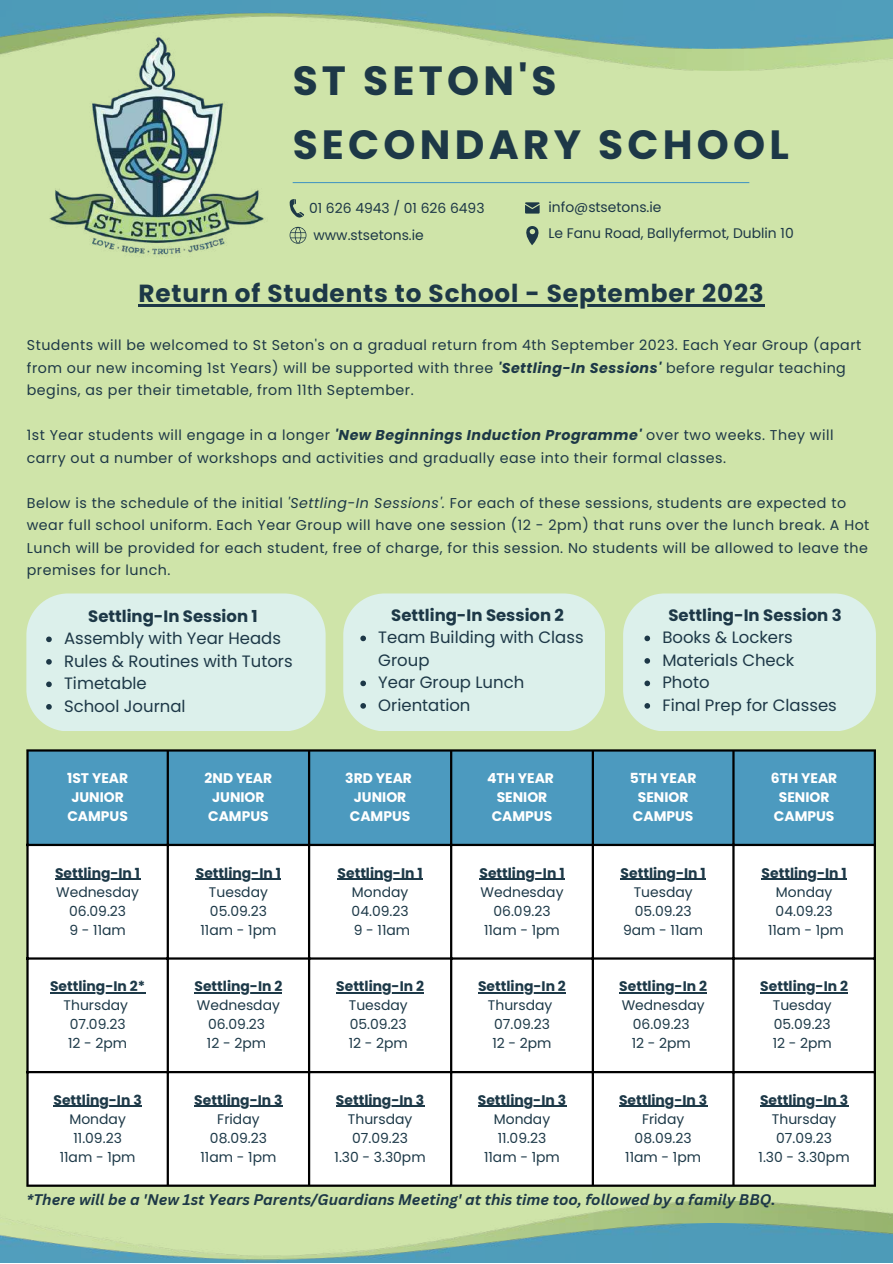
<style>
.page{position:relative;width:893px;height:1264px;background:#fff}
.page>*{position:absolute;margin:0;border:0;box-sizing:border-box;transform-origin:0 0}
.t1{font:700 40.8px/64.1px "Poppins";letter-spacing:.105em;color:#1d3847}
.t2{font:700 24.75px "Poppins";letter-spacing:.035em;color:#1d3847}
.t3{font:16.5px/22.5px "Poppins";color:#1d3847}
.t4{font:700 16.5px "Poppins";color:#1d3847}
.t5{font:italic 700 15px "Canva Sans";color:#1d3847}
.t6{font:14.25px/22.5px "Poppins";letter-spacing:.035em;color:#1d3847}
.t7{font:13.95px/19px "Poppins";color:#1d3948;text-align:center}
.t8{font:700 13.95px "Poppins";color:#1d3948}
.t9{font:700 13.95px/19px "Poppins";color:#fff;text-align:center}
.t10{font:13.95px/27.2px "Poppins";color:#1d3847}
.s1{font-weight:700;font-style:italic}
.s2{font-style:italic}
</style>
<div class="page">
<div style="left:0;top:0;width:892px;height:1262px;background:#cfe4a9"></div>
<img style="left:0;top:1223px;width:892px;height:39px">
<img style="left:0;top:0;width:892px;height:49px">
<svg style="left:289px;top:199px;width:15px;height:19px"></svg>
<svg style="left:289px;top:227px;width:17px;height:17px"></svg>
<svg style="left:525px;top:202px;width:14px;height:11px"></svg>
<svg style="left:526px;top:226px;width:13px;height:19px"></svg>
<hr style="left:292px;top:182px;width:457px;height:1px;background:#4c9abf">
<img style="left:44px;top:33px;width:227px;height:223px">
<hr style="left:138px;top:304px;width:626px;height:2px;background:#1d3847">
<div style="left:29px;top:751px;width:844px;height:92px;background:#4c9abf"></div>
<div style="left:29px;top:846px;width:844px;height:338px;background:#fff"></div>
<hr style="left:55px;top:878px;width:85px;height:1px;background:#1d3948">
<hr style="left:196px;top:878px;width:85px;height:1px;background:#1d3948">
<hr style="left:337px;top:878px;width:85px;height:1px;background:#1d3948">
<hr style="left:479px;top:878px;width:85px;height:1px;background:#1d3948">
<hr style="left:620px;top:878px;width:85px;height:1px;background:#1d3948">
<hr style="left:761px;top:878px;width:85px;height:1px;background:#1d3948">
<hr style="left:50px;top:992px;width:95px;height:1px;background:#1d3948">
<hr style="left:194px;top:992px;width:88px;height:1px;background:#1d3948">
<hr style="left:336px;top:992px;width:88px;height:1px;background:#1d3948">
<hr style="left:478px;top:992px;width:88px;height:1px;background:#1d3948">
<hr style="left:619px;top:992px;width:88px;height:1px;background:#1d3948">
<hr style="left:760px;top:992px;width:88px;height:1px;background:#1d3948">
<hr style="left:53px;top:1105px;width:89px;height:1px;background:#1d3948">
<hr style="left:194px;top:1105px;width:88px;height:1px;background:#1d3948">
<hr style="left:336px;top:1105px;width:88px;height:1px;background:#1d3948">
<hr style="left:478px;top:1105px;width:88px;height:1px;background:#1d3948">
<hr style="left:619px;top:1105px;width:88px;height:1px;background:#1d3948">
<hr style="left:760px;top:1105px;width:88px;height:1px;background:#1d3948">
<hr style="left:26px;top:751px;width:3px;height:433px;background:#000">
<hr style="left:167px;top:751px;width:2px;height:433px;background:#000">
<hr style="left:308px;top:751px;width:2px;height:433px;background:#000">
<hr style="left:450px;top:751px;width:2px;height:433px;background:#000">
<hr style="left:591px;top:751px;width:3px;height:433px;background:#000">
<hr style="left:732px;top:751px;width:2px;height:433px;background:#000">
<hr style="left:873px;top:751px;width:2px;height:433px;background:#000">
<hr style="left:26px;top:749px;width:849px;height:2px;background:#000">
<hr style="left:26px;top:843px;width:849px;height:3px;background:#000">
<hr style="left:26px;top:957px;width:849px;height:2px;background:#000">
<hr style="left:26px;top:1070px;width:849px;height:3px;background:#000">
<hr style="left:26px;top:1184px;width:849px;height:2px;background:#000">
<div style="left:26px;top:593px;width:299px;height:138px;background:#dcf0eb"></div>
<div style="left:343px;top:593px;width:262px;height:138px;background:#dcf0eb"></div>
<div style="left:623px;top:593px;width:252px;height:138px;background:#dcf0eb"></div>
<h1 class="t1" style="left:292px;top:49px;width:498px">ST SETON'S<br>SECONDARY SCHOOL</h1>
<p class="t10" style="left:313px;top:194px;width:172px;text-indent:-4px">01 626 4943 / 01 626 6493 www.stsetons.ie</p>
<p class="t10" style="left:548px;top:194px;width:247px;line-height:26.1px">info@stsetons.ie<br>Le Fanu Road, Ballyfermot, Dublin 10</p>
<h2 class="t2" style="left:138px;top:276px;width:627px">Return of Students to School - September 2023</h2>
<p class="t6" style="left:27px;top:334px;width:836px">Students will be welcomed to St Seton's on a gradual return from 4th September 2023. Each Year Group (apart from our new incoming 1st Years) will be supported with three <span class="s1">'Settling-In Sessions'</span> before regular teaching begins, as per their timetable, from 11th September.</p>
<p class="t6" style="left:27px;top:424px;width:808px">1st Year students will engage in a longer <span class="s1">'New Beginnings Induction Programme'</span> over two weeks. They will carry out a number of workshops and activities and gradually ease into their formal classes.</p>
<p class="t6" style="left:27px;top:491px;width:844px">Below is the schedule of the initial <span class="s2">'Settling-In Sessions'.</span> For each of these sessions, students are expected to wear full school uniform. Each Year Group will have one session (12 - 2pm) that runs over the lunch break. A Hot Lunch will be provided for each student, free of charge, for this session. No students will be allowed to leave the premises for lunch.</p>
<p class="t4" style="left:88px;top:604px;width:171px">Settling-In Session 1</p>
<p class="t3" style="left:64px;top:627px;width:230px">Assembly with Year Heads<br>Rules &amp; Routines with Tutors<br>Timetable<br>School Journal</p>
<p class="t4" style="left:391px;top:603px;width:174px">Settling-In Session 2</p>
<p class="t3" style="left:378px;top:626px;width:207px">Team Building with Class<br>Group<br>Year Group Lunch<br>Orientation</p>
<p class="t4" style="left:668px;top:603px;width:175px">Settling-In Session 3</p>
<p class="t3" style="left:662px;top:626px;width:176px">Books &amp; Lockers<br>Materials Check<br>Photo<br>Final Prep for Classes</p>
<p class="t9" style="left:67px;top:768px;width:63px;text-align:left">1ST YEAR<br>JUNIOR<br>CAMPUS</p>
<p class="t9" style="left:205px;top:768px;width:69px;text-align:left">2ND YEAR<br>JUNIOR<br>CAMPUS</p>
<p class="t9" style="left:345px;top:768px;width:68px">3RD YEAR<br>JUNIOR<br>CAMPUS</p>
<p class="t9" style="left:487px;top:768px;width:68px">4TH YEAR<br>SENIOR<br>CAMPUS</p>
<p class="t9" style="left:630px;top:768px;width:68px">5TH YEAR<br>SENIOR<br>CAMPUS</p>
<p class="t9" style="left:771px;top:768px;width:68px">6TH YEAR<br>SENIOR<br>CAMPUS</p>
<p class="t8" style="left:55px;top:862px;width:87px">Settling-In 1</p>
<p class="t7" style="left:56px;top:882px;width:84px">Wednesday<br>06.09.23<br>9 - 11am</p>
<p class="t8" style="left:50px;top:976px;width:97px">Settling-In 2*</p>
<p class="t7" style="left:64px;top:995px;width:66px">Thursday<br>07.09.23<br>12 - 2pm</p>
<p class="t8" style="left:53px;top:1090px;width:90px">Settling-In 3</p>
<p class="t7" style="left:60px;top:1109px;width:77px">Monday<br>11.09.23<br>11am - 1pm</p>
<p class="t8" style="left:196px;top:862px;width:87px">Settling-In 1</p>
<p class="t7" style="left:200px;top:882px;width:77px">Tuesday<br>05.09.23<br>11am - 1pm</p>
<p class="t8" style="left:194px;top:976px;width:89px">Settling-In 2</p>
<p class="t7" style="left:197px;top:995px;width:84px">Wednesday<br>06.09.23<br>12 - 2pm</p>
<p class="t8" style="left:194px;top:1090px;width:90px">Settling-In 3</p>
<p class="t7" style="left:200px;top:1109px;width:77px">Friday<br>08.09.23<br>11am - 1pm</p>
<p class="t8" style="left:337px;top:862px;width:87px">Settling-In 1</p>
<p class="t7" style="left:351px;top:882px;width:60px;text-align:left">Monday<br>04.09.23<br>9 - 11am</p>
<p class="t8" style="left:336px;top:976px;width:89px">Settling-In 2</p>
<p class="t7" style="left:348px;top:995px;width:61px;text-align:justify">Tuesday 05.09.23<br>12 - 2pm</p>
<p class="t8" style="left:336px;top:1090px;width:90px">Settling-In 3</p>
<p class="t7" style="left:334px;top:1109px;width:93px">Thursday<br>07.09.23<br>1.30 - 3.30pm</p>
<p class="t8" style="left:479px;top:862px;width:87px">Settling-In 1</p>
<p class="t7" style="left:480px;top:882px;width:84px">Wednesday<br>06.09.23<br>11am - 1pm</p>
<p class="t8" style="left:478px;top:976px;width:89px">Settling-In 2</p>
<p class="t7" style="left:488px;top:995px;width:66px">Thursday<br>07.09.23<br>12 - 2pm</p>
<p class="t8" style="left:478px;top:1090px;width:90px">Settling-In 3</p>
<p class="t7" style="left:484px;top:1109px;width:77px">Monday<br>11.09.23<br>11am - 1pm</p>
<p class="t8" style="left:620px;top:862px;width:87px">Settling-In 1</p>
<p class="t7" style="left:623px;top:882px;width:82px">Tuesday<br>05.09.23<br>9am - 11am</p>
<p class="t8" style="left:619px;top:976px;width:89px">Settling-In 2</p>
<p class="t7" style="left:621px;top:995px;width:84px">Wednesday<br>06.09.23<br>12 - 2pm</p>
<p class="t8" style="left:619px;top:1090px;width:90px">Settling-In 3</p>
<p class="t7" style="left:625px;top:1109px;width:77px">Friday<br>08.09.23<br>11am - 1pm</p>
<p class="t8" style="left:761px;top:862px;width:87px">Settling-In 1</p>
<p class="t7" style="left:768px;top:882px;width:77px">Monday<br>04.09.23<br>11am - 1pm</p>
<p class="t8" style="left:760px;top:976px;width:89px">Settling-In 2</p>
<p class="t7" style="left:772px;top:995px;width:61px;text-align:justify">Tuesday 05.09.23<br>12 - 2pm</p>
<p class="t8" style="left:760px;top:1090px;width:90px">Settling-In 3</p>
<p class="t7" style="left:758px;top:1109px;width:93px">Thursday<br>07.09.23<br>1.30 - 3.30pm</p>
<p class="t5" style="left:26px;top:1189px;width:750px">*There will be a 'New 1st Years Parents/Guardians Meeting' at this time too, followed by a family BBQ.</p>
</div>
